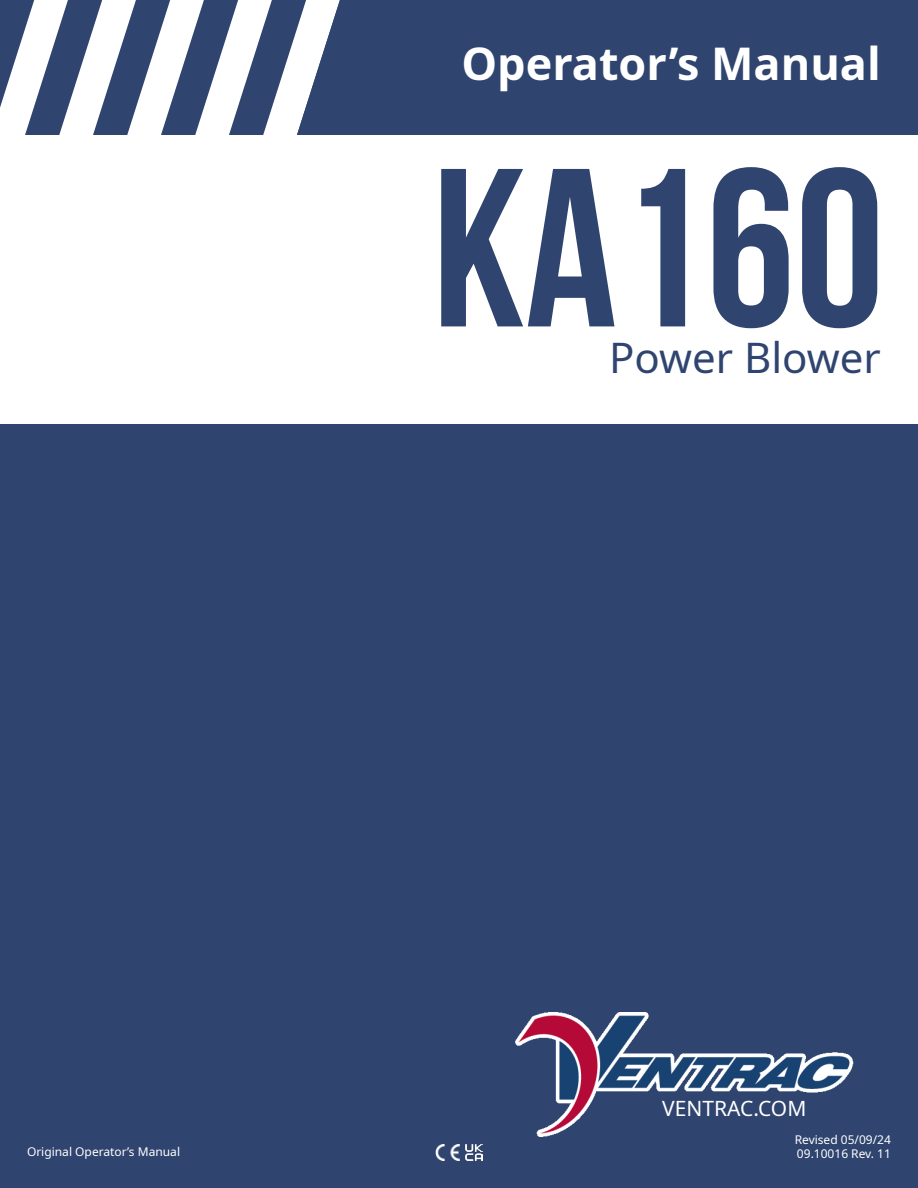
<style>
.page{position:relative;width:918px;height:1188px;background:#fff}
.page>*{position:absolute;margin:0;border:0;box-sizing:border-box;transform-origin:0 0}
.t1{font:700 225px "Bebas Neue";color:#2f446f}
.t2{font:700 45px "Noto Sans";color:#fff}
.t3{font:42px "Noto Sans";color:#2f446f}
.t4{font:21px "Noto Sans";color:#fff}
.t5{font:12px "Noto Sans";color:#fff}
</style>
<div class="page">
<div style="left:0;top:424px;width:918px;height:764px;background:#2f446f"></div>
<svg style="left:0;top:0;width:321px;height:135px"></svg>
<div style="left:321px;top:0;width:597px;height:135px;background:#2f446f"></div>
<img style="left:515px;top:1012px;width:339px;height:125px">
<img style="left:435px;top:1144px;width:25px;height:17px">
<img style="left:466px;top:1144px;width:17px;height:17px">
<h2 class="t2" style="left:461px;top:32px;width:421px">Operator’s Manual</h2>
<h1 class="t1" style="left:432px;top:125px;width:454px">KA160</h1>
<h3 class="t3" style="left:609px;top:328px;width:273px">Power Blower</h3>
<h3 class="t4" style="left:662px;top:1093px;width:146px">VENTRAC.COM</h3>
<p class="t5" style="left:795px;top:1131px;width:98px">Revised 05/09/24</p>
<p class="t5" style="left:27px;top:1143px;width:155px">Original Operator’s Manual</p>
<p class="t5" style="left:797px;top:1146px;width:96px">09.10016 Rev. 11</p>
</div>
